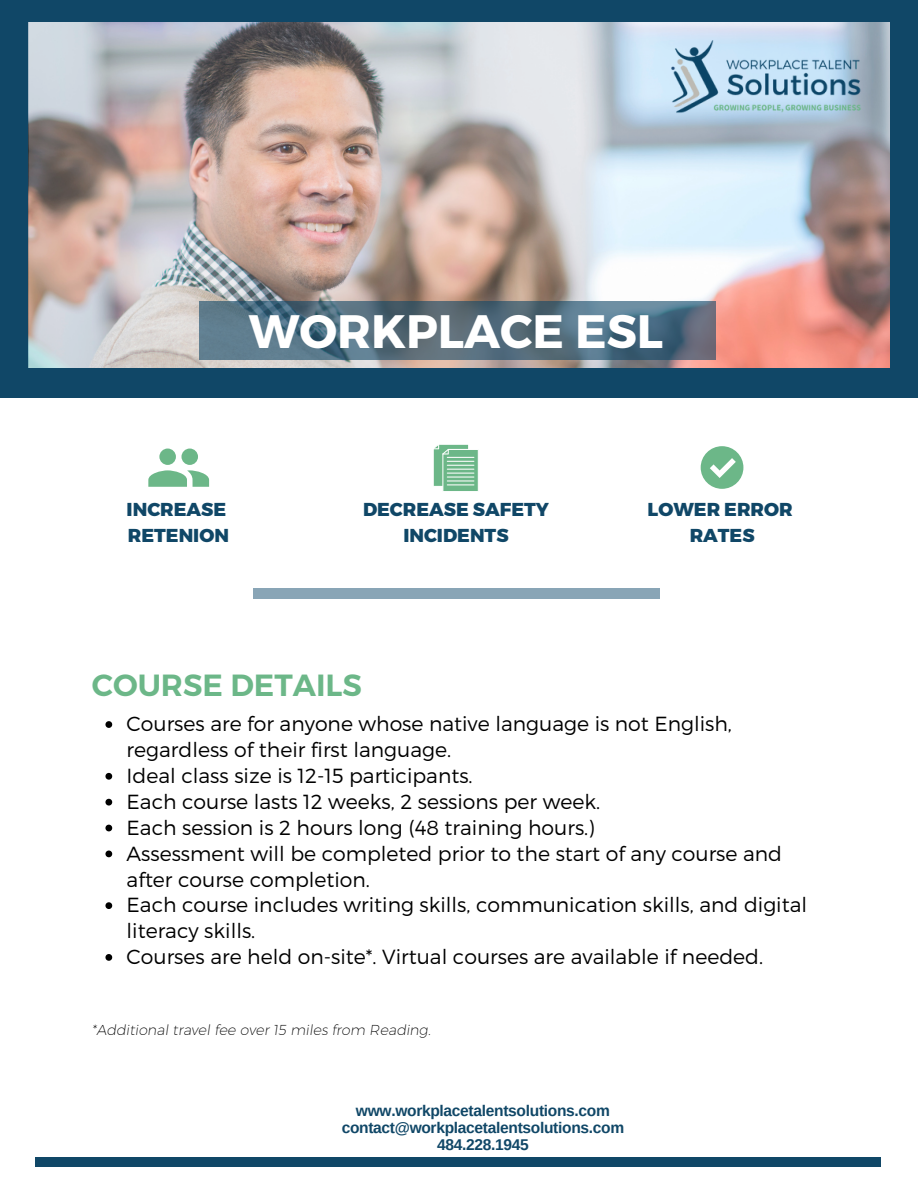
<style>
.page{position:relative;width:918px;height:1188px;background:#fff}
.page>*{position:absolute;margin:0;border:0;box-sizing:border-box;transform-origin:0 0}
.t1{font:46.8px "Trueno Bd";color:#fff}
.t2{font:30.6px "Trueno S Bd";color:#6cb788}
.t3{font:20.4px/25.8px "Trueno Lt";color:#000}
.t4{font:18.75px/25.8px "Trueno Ex Bd";color:#104767;text-align:center}
.t5{font:700 15.6px/16.8px "Arimo";letter-spacing:-.02em;color:#104767;text-align:center}
.t6{font:14.4px "Trueno Ult Lt It";color:#000}
</style>
<div class="page">
<div style="left:0;top:0;width:918px;height:398px;background:#104767"></div>
<img style="left:29px;top:22px;width:860px;height:345px">
<svg style="left:199px;top:301px;width:517px;height:59px;background:#546e7f"></svg>
<div style="left:35px;top:1158px;width:846px;height:9px;background:#104767"></div>
<div style="left:253px;top:589px;width:406px;height:10px;background:#89a5b6"></div>
<img style="left:669px;top:41px;width:196px;height:80px">
<svg style="left:105px;top:721px;width:7px;height:7px"></svg>
<svg style="left:105px;top:773px;width:7px;height:7px"></svg>
<svg style="left:105px;top:799px;width:7px;height:7px"></svg>
<svg style="left:105px;top:825px;width:7px;height:6px"></svg>
<svg style="left:105px;top:851px;width:7px;height:6px"></svg>
<svg style="left:105px;top:902px;width:7px;height:7px"></svg>
<svg style="left:105px;top:954px;width:7px;height:7px"></svg>
<svg style="left:148px;top:449px;width:61px;height:38px"></svg>
<svg style="left:433px;top:444px;width:45px;height:47px;background:#8ec7a3"></svg>
<div style="left:701px;top:446px;width:42px;height:43px;background:#6cb788;border-radius:50%"></div>
<svg style="left:710px;top:458px;width:26px;height:20px"></svg>
<h1 class="t1" style="left:249px;top:301px;width:416px">WORKPLACE ESL</h1>
<p class="t4" style="left:127px;top:496px;width:104px;text-align:left">INCREASE<br>RETENION</p>
<p class="t4" style="left:363px;top:496px;width:187px">DECREASE SAFETY<br>INCIDENTS</p>
<p class="t4" style="left:648px;top:496px;width:146px">LOWER ERROR<br>RATES</p>
<h2 class="t2" style="left:92px;top:666px;width:272px">COURSE DETAILS</h2>
<p class="t3" style="left:127px;top:710px;width:682px">Courses are for anyone whose native language is not English, regardless of their first language.<br>Ideal class size is 12-15 participants.<br>Each course lasts 12 weeks, 2 sessions per week.<br>Each session is 2 hours long (48 training hours.)<br>Assessment will be completed prior to the start of any course and after course completion.<br>Each course includes writing skills, communication skills, and digital literacy skills.<br>Courses are held on-site*. Virtual courses are available if needed.</p>
<p class="t6" style="left:92px;top:1021px;width:340px">*Additional travel fee over 15 miles from Reading.</p>
<p class="t5" style="left:342px;top:1102px;width:284px">www.workplacetalentsolutions.com contact@workplacetalentsolutions.com<br>484.228.1945</p>
</div>
